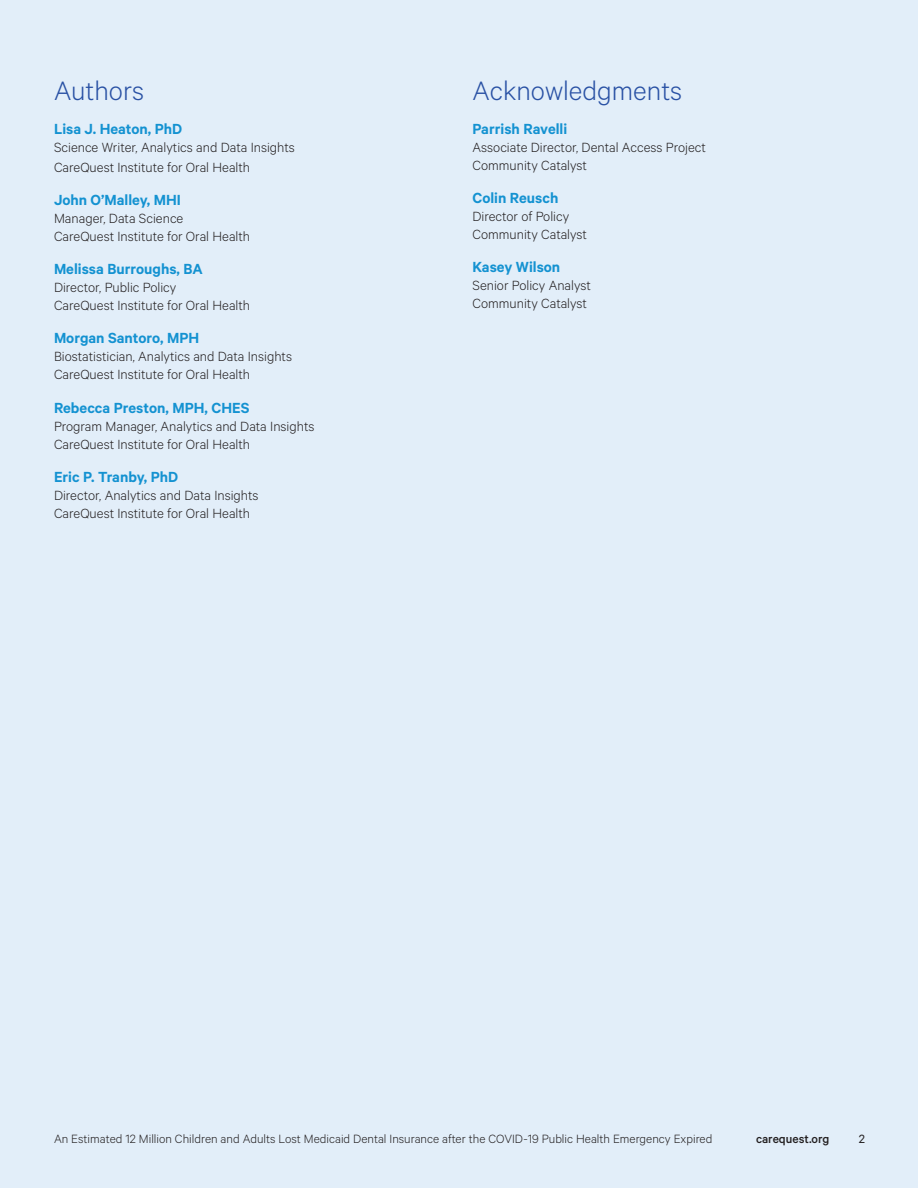
<style>
.page{position:relative;width:918px;height:1188px;background:#e2eef9}
.page>*{position:absolute;margin:0;border:0;box-sizing:border-box;transform-origin:0 0}
.t1{font:300 30px "Calibre";color:#2951a4}
.t2{font:600 16.5px "Calibre";color:#1492d1}
.t3{font:300 15px/18px "Calibre";color:#231f20}
.t4{font:300 13.5px "Calibre";color:#231f20}
.t5{font:500 13.5px "Calibre";color:#231f20}
.t6{font:13.5px "Calibre";color:#231f20}
</style>
<div class="page">
<h1 class="t1" style="left:54px;top:74px;width:92px">Authors</h1>
<p class="t2" style="left:54px;top:119px;width:130px">Lisa J. Heaton, PhD</p>
<p class="t3" style="left:54px;top:137px;width:242px;line-height:19.8px">Science Writer, Analytics and Data Insights<br>CareQuest Institute for Oral Health</p>
<p class="t2" style="left:54px;top:190px;width:128px">John O’Malley, MHI</p>
<p class="t3" style="left:54px;top:209px;width:198px">Manager, Data Science<br>CareQuest Institute for Oral Health</p>
<p class="t2" style="left:54px;top:259px;width:150px">Melissa Burroughs, BA</p>
<p class="t3" style="left:54px;top:278px;width:198px">Director, Public Policy<br>CareQuest Institute for Oral Health</p>
<p class="t2" style="left:54px;top:329px;width:147px">Morgan Santoro, MPH</p>
<p class="t3" style="left:54px;top:347px;width:240px">Biostatistician, Analytics and Data Insights<br>CareQuest Institute for Oral Health</p>
<p class="t2" style="left:54px;top:398px;width:197px">Rebecca Preston, MPH, CHES</p>
<p class="t3" style="left:54px;top:416px;width:262px">Program Manager, Analytics and Data Insights<br>CareQuest Institute for Oral Health</p>
<p class="t2" style="left:54px;top:467px;width:126px">Eric P. Tranby, PhD</p>
<p class="t3" style="left:54px;top:486px;width:206px">Director, Analytics and Data Insights<br>CareQuest Institute for Oral Health</p>
<h1 class="t1" style="left:472px;top:74px;width:211px">Acknowledgments</h1>
<p class="t2" style="left:472px;top:119px;width:96px">Parrish Ravelli</p>
<p class="t3" style="left:472px;top:137px;width:235px">Associate Director, Dental Access Project<br>Community Catalyst</p>
<p class="t2" style="left:472px;top:188px;width:87px">Colin Reusch</p>
<p class="t3" style="left:472px;top:207px;width:116px">Director of Policy<br>Community Catalyst</p>
<p class="t2" style="left:472px;top:257px;width:89px">Kasey Wilson</p>
<p class="t3" style="left:472px;top:276px;width:120px">Senior Policy Analyst<br>Community Catalyst</p>
<p class="t4" style="left:54px;top:1131px;width:660px">An Estimated 12 Million Children and Adults Lost Medicaid Dental Insurance after the COVID-19 Public Health Emergency Expired</p>
<p class="t5" style="left:756px;top:1131px;width:75px">carequest.org</p>
<p class="t6" style="left:859px;top:1131px;width:8px">2</p>
</div>
